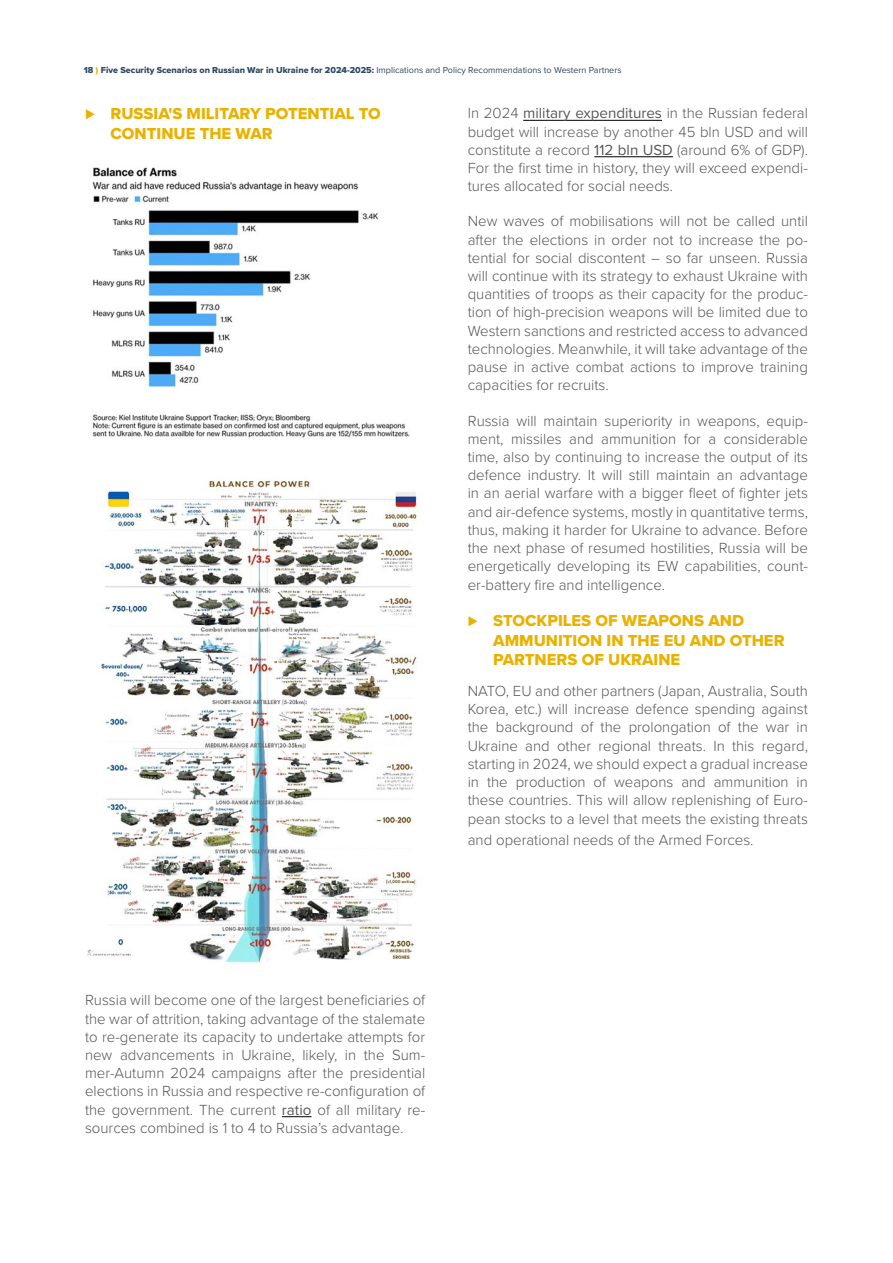
<style>
.page{position:relative;width:893px;height:1263px;background:#fff}
.page>*{position:absolute;margin:0;border:0;box-sizing:border-box;transform-origin:0 0}
.t1{font:16.5px/19.5px "Proxima Nova Extrabld";color:#e9b200}
.t2{font:300 15.15px/18.1px "Proxima Nova";color:#575756;text-align:justify}
.t3{font:9px "Proxima Nova Extrabld";color:#2d4963}
.s1{color:#e9b200}
.s2{font-family:"Proxima Nova"}
.s3{font-weight:400}
</style>
<div class="page">
<svg style="left:282px;top:1116px;width:29px;height:1px"></svg>
<img style="left:92px;top:167px;width:318px;height:271px">
<img style="left:87px;top:480px;width:334px;height:483px">
<hr style="left:523px;top:120px;width:139px;height:1px;background:#000">
<hr style="left:594px;top:156px;width:79px;height:1px;background:#000">
<p class="t3" style="left:84px;top:63px;width:539px">18 <span class="s1">)</span> Five Security Scenarios on Russian War in Ukraine for 2024-2025: <span class="s2">Implications and Policy Recommendations to Western Partners</span></p>
<p class="t1" style="left:111px;top:104px;width:272px;text-indent:-26px">⊲ RUSSIA'S MILITARY POTENTIAL TO<br>CONTINUE THE WAR</p>
<p class="t2" style="left:468px;top:103px;width:342px">In 2024 <span class="s3">military expenditures</span> in the Russian federal budget will increase by another 45 bln USD and will constitute a record <span class="s3">112 bln USD</span> (around 6% of GDP).<br>For the first time in history, they will exceed expendi&shy;tures allocated for social needs.</p>
<p class="t2" style="left:468px;top:211px;width:342px">New waves of mobilisations will not be called until after the elections in order not to increase the po&shy;tential for social discontent – so far unseen. Russia will continue with its strategy to exhaust Ukraine with quantities of troops as their capacity for the produc&shy;tion of high-precision weapons will be limited due to Western sanctions and restricted access to advanced technologies. Meanwhile, it will take advantage of the pause in active combat actions to improve training capacities for recruits.</p>
<p class="t2" style="left:468px;top:411px;width:342px">Russia will maintain superiority in weapons, equip&shy;ment, missiles and ammunition for a considerable time, also by continuing to increase the output of its defence industry. It will still maintain an advantage in an aerial warfare with a bigger fleet of fighter jets and air-defence systems, mostly in quantitative terms, thus, making it harder for Ukraine to advance. Before the next phase of resumed hostilities, Russia will be energetically developing its EW capabilities, count&shy;er-battery fire and intelligence.</p>
<p class="t1" style="left:493px;top:610px;width:293px;text-indent:-26px">⊲ STOCKPILES OF WEAPONS AND<br>AMMUNITION IN THE EU AND OTHER<br>PARTNERS OF UKRAINE</p>
<p class="t2" style="left:468px;top:681px;width:342px">NATO, EU and other partners (Japan, Australia, South Korea, etc.) will increase defence spending against the background of the prolongation of the war in Ukraine and other regional threats. In this regard, starting in 2024, we should expect a gradual increase in the production of weapons and ammunition in these countries. This will allow replenishing of Euro&shy;pean stocks to a level that meets the existing threats</p>
<p class="t2" style="left:468px;top:829px;width:287px">and operational needs of the Armed Forces.</p>
<p class="t2" style="left:85px;top:990px;width:342px">Russia will become one of the largest beneficiaries of the war of attrition, taking advantage of the stalemate to re-generate its capacity to undertake attempts for new advancements in Ukraine, likely, in the Sum&shy;mer-Autumn 2024 campaigns after the presidential elections in Russia and respective re-configuration of the government. The current <span class="s3">ratio</span> of all military re&shy;sources combined is 1 to 4 to Russia’s advantage.</p>
</div>
